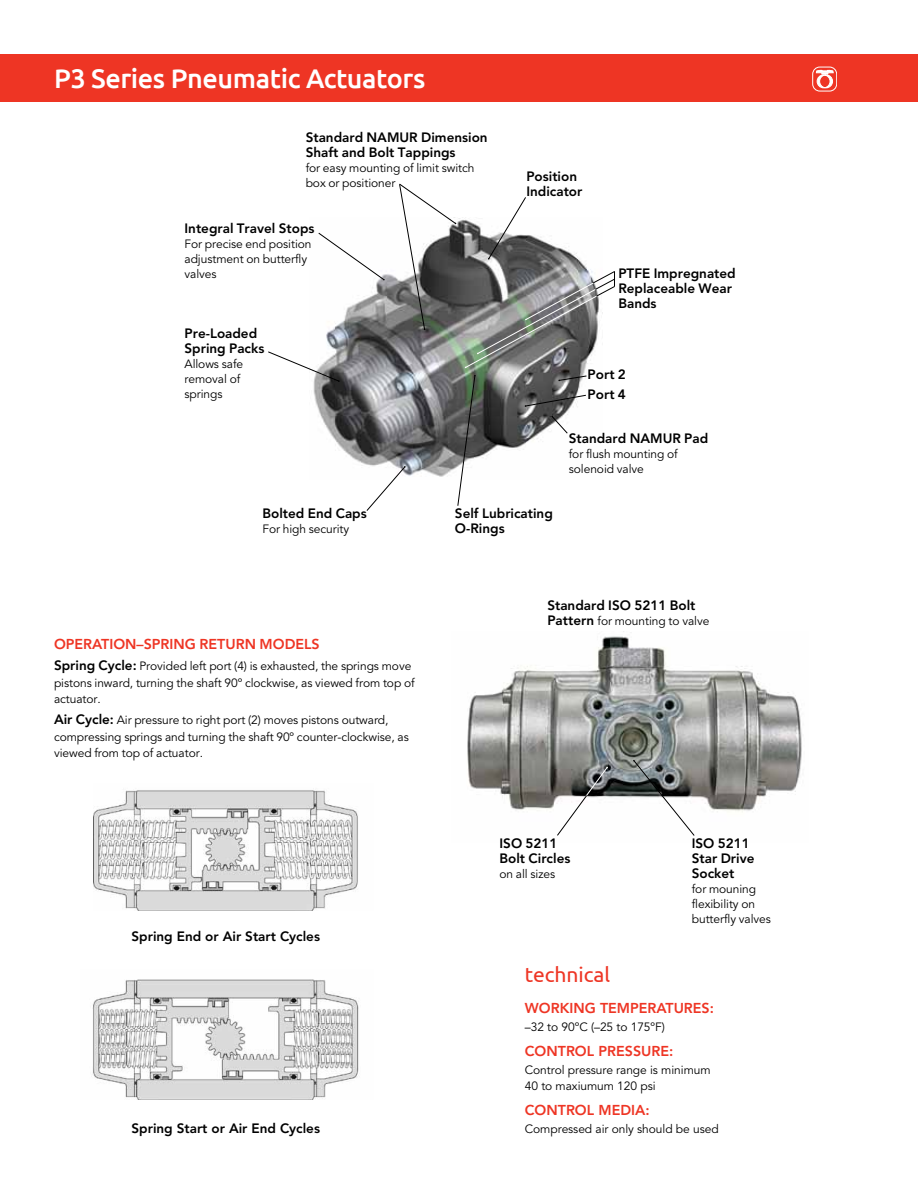
<style>
.page{position:relative;width:918px;height:1188px;background:#fff}
.page>*{position:absolute;margin:0;border:0;box-sizing:border-box;transform-origin:0 0}
.t1{font:500 27px "Ubuntu";letter-spacing:-.015em;color:#fff}
.t2{font:21px "Ubuntu";color:#ee3524}
.t3{font:800 14.25px "Avenir LT Std";color:#ee3524}
.t4{font:800 13.5px/15px "Avenir LT Std";color:#000}
.t5{font:12px/15px "Avenir LT Std";letter-spacing:-.005em;color:#000}
.s1{font-weight:800;font-size:13.5px}
</style>
<div class="page">
<div style="left:0;top:54px;width:918px;height:48px;background:#ee3524"></div>
<svg style="left:813px;top:67px;width:24px;height:24px"></svg>
<div style="left:812px;top:67px;width:25px;height:24px;border:1px solid #fff;border-radius:7px"></div>
<svg style="left:816px;top:70px;width:17px;height:18px"></svg>
<img style="left:467px;top:636px;width:335px;height:176px">
<svg style="left:633px;top:760px;width:62px;height:76px"></svg>
<svg style="left:557px;top:767px;width:51px;height:69px"></svg>
<img style="left:93px;top:790px;width:265px;height:120px">
<img style="left:92px;top:979px;width:267px;height:120px">
<img style="left:313px;top:218px;width:278px;height:259px">
<svg style="left:318px;top:233px;width:67px;height:47px"></svg>
<svg style="left:268px;top:351px;width:72px;height:31px"></svg>
<svg style="left:399px;top:184px;width:57px;height:146px"></svg>
<svg style="left:488px;top:197px;width:38px;height:63px"></svg>
<svg style="left:366px;top:466px;width:40px;height:45px"></svg>
<svg style="left:457px;top:375px;width:19px;height:131px"></svg>
<svg style="left:551px;top:416px;width:17px;height:18px"></svg>
<svg style="left:525px;top:395px;width:61px;height:12px"></svg>
<svg style="left:558px;top:376px;width:29px;height:5px"></svg>
<svg style="left:465px;top:271px;width:150px;height:97px;background:#8e908f"></svg>
<h1 class="t1" style="left:54px;top:62px;width:373px">P3 Series Pneumatic Actuators</h1>
<p class="t4" style="left:306px;top:129px;width:184px">Standard NAMUR Dimension<br>Shaft and Bolt Tappings</p>
<p class="t5" style="left:306px;top:160px;width:170px">for easy mounting of limit switch box or positioner</p>
<p class="t4" style="left:184px;top:221px;width:132px">Integral Travel Stops</p>
<p class="t5" style="left:184px;top:237px;width:129px">For precise end position adjustment on butterfly valves</p>
<p class="t4" style="left:184px;top:326px;width:81px">Pre-Loaded<br>Spring Packs</p>
<p class="t5" style="left:184px;top:357px;width:60px">Allows safe removal of springs</p>
<p class="t4" style="left:526px;top:169px;width:58px">Position<br>Indicator</p>
<p class="t4" style="left:618px;top:266px;width:119px">PTFE Impregnated<br>Replaceable Wear<br>Bands</p>
<p class="t4" style="left:588px;top:365px;width:40px;line-height:20px">Port 2<br>Port 4</p>
<p class="t4" style="left:569px;top:431px;width:141px">Standard NAMUR Pad</p>
<p class="t5" style="left:569px;top:446px;width:111px">for flush mounting of solenoid valve</p>
<p class="t4" style="left:262px;top:506px;width:106px">Bolted End Caps</p>
<p class="t5" style="left:262px;top:522px;width:88px">For high security</p>
<p class="t3" style="left:54px;top:636px;width:267px">OPERATION–SPRING RETURN MODELS</p>
<p class="t5" style="left:54px;top:658px;width:362px;line-height:16.5px"><span class="s1">Spring Cycle:</span> Provided left port (4) is exhausted, the springs move pistons inward, turning the shaft 90o clockwise, as viewed from top of actuator.</p>
<p class="t5" style="left:54px;top:712px;width:356px;line-height:16.5px"><span class="s1">Air Cycle:</span> Air pressure to right port (2) moves pistons outward, compressing springs and turning the shaft 90o counter-clockwise, as viewed from top of actuator.</p>
<p class="t4" style="left:132px;top:929px;width:190px">Spring End or Air Start Cycles</p>
<p class="t4" style="left:132px;top:1121px;width:190px">Spring Start or Air End Cycles</p>
<p class="t4" style="left:455px;top:506px;width:99px">Self Lubricating<br>O-Rings</p>
<p class="t4" style="left:547px;top:598px;width:150px">Standard ISO 5211 Bolt</p>
<p class="t5" style="left:547px;top:614px;width:164px"><span class="s1">Pattern</span> for mounting to valve</p>
<p class="t4" style="left:500px;top:835px;width:72px">ISO 5211<br>Bolt Circles</p>
<p class="t5" style="left:500px;top:866px;width:57px">on all sizes</p>
<h2 class="t2" style="left:525px;top:962px;width:87px">technical</h2>
<p class="t4" style="left:692px;top:835px;width:64px">ISO 5211<br>Star Drive<br>Socket</p>
<p class="t5" style="left:692px;top:881px;width:81px">for mouning flexibility on butterfly valves</p>
<p class="t3" style="left:525px;top:1000px;width:191px">WORKING TEMPERATURES:</p>
<p class="t5" style="left:525px;top:1020px;width:142px">–32 to 90oC (–25 to 175oF)</p>
<p class="t3" style="left:525px;top:1042px;width:150px">CONTROL PRESSURE:</p>
<p class="t5" style="left:525px;top:1061px;width:187px;line-height:16.5px">Control pressure range is minimum<br>40 to maxiumum 120 psi</p>
<p class="t3" style="left:525px;top:1101px;width:126px">CONTROL MEDIA:</p>
<p class="t5" style="left:525px;top:1121px;width:195px">Compressed air only should be used</p>
</div>
